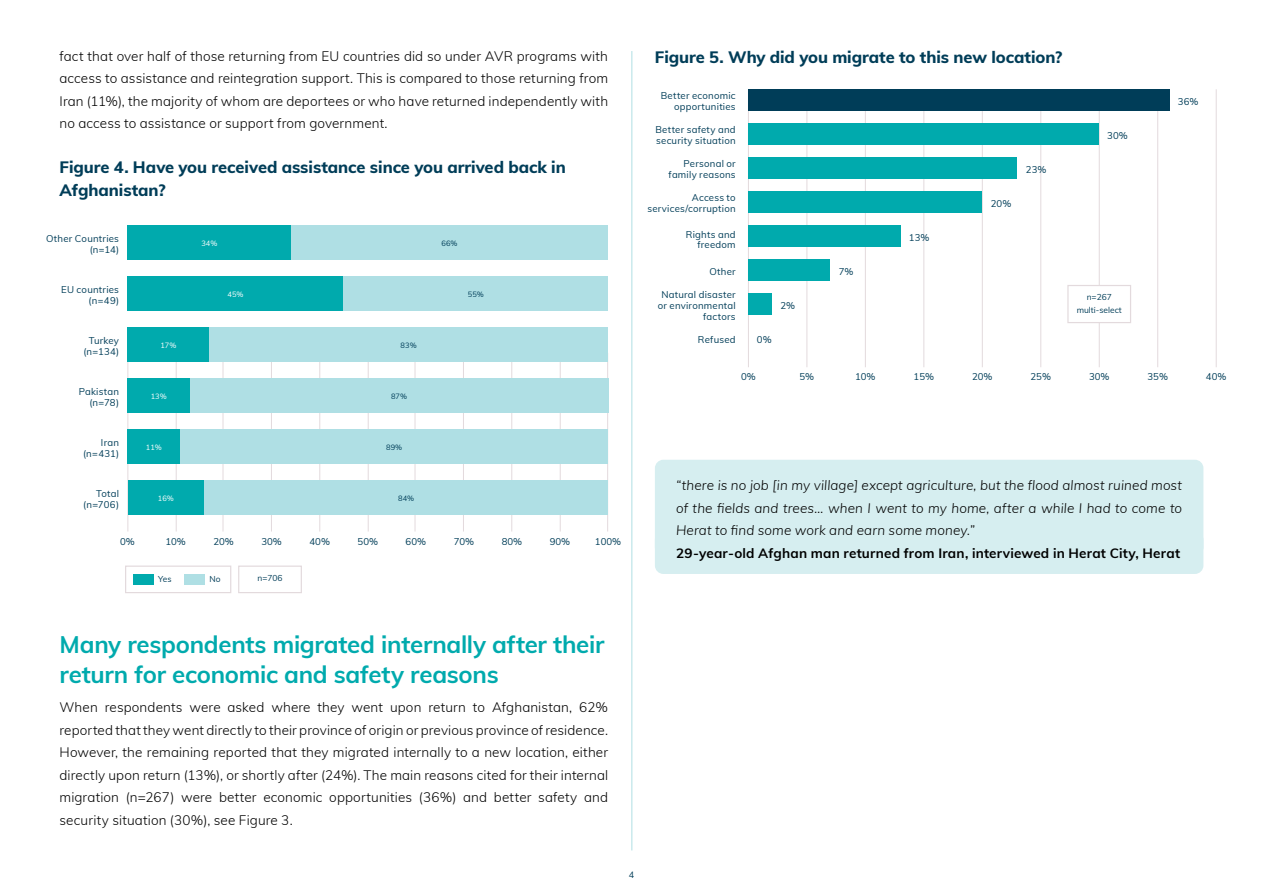
<style>
.page{position:relative;width:1263px;height:893px;background:#fff}
.page>*{position:absolute;margin:0;border:0;box-sizing:border-box;transform-origin:0 0}
.t1{font:700 24px/30px "Muli";letter-spacing:-.01em;color:#00aaad}
.t2{font:800 16.5px/22.5px "Muli";letter-spacing:-.005em;color:#003d58}
.t3{font:300 13.5px/22.5px "Muli";letter-spacing:.01em;color:#000;text-align:justify}
.t4{font:italic 300 13.5px/22.5px "Muli";letter-spacing:.01em;color:#000;text-align:justify}
.t5{font:700 13.5px "Muli";letter-spacing:.015em;color:#000}
.t6{font:9.6px/10.8px "Muli";letter-spacing:.025em;color:#003d58;text-align:right}
.t7{font:9px "Muli";color:#003d58}
.t8{font:8.4px/13.6px "Muli";color:#003d58;text-align:center}
.t9{font:7.5px "Muli";color:#fff}
.t10{font:7.5px "Muli";color:#003d58}
</style>
<div class="page">
<hr style="left:631px;top:51px;width:1px;height:799px;background:#afdfe4">
<div style="left:655px;top:460px;width:548px;height:96px;background:#d6eef0;border-radius:9px"></div>
<div style="left:655px;top:531px;width:548px;height:43px;background:#d6eef0;border-radius:9px"></div>
<hr style="left:127px;top:353px;width:1px;height:178px;background:#e3dadd">
<hr style="left:176px;top:353px;width:1px;height:178px;background:#e3dadd">
<hr style="left:223px;top:353px;width:1px;height:178px;background:#e3dadd">
<hr style="left:271px;top:353px;width:1px;height:178px;background:#e3dadd">
<hr style="left:319px;top:353px;width:1px;height:178px;background:#e3dadd">
<hr style="left:368px;top:353px;width:1px;height:178px;background:#e3dadd">
<hr style="left:415px;top:353px;width:1px;height:178px;background:#e3dadd">
<hr style="left:463px;top:353px;width:1px;height:178px;background:#e3dadd">
<hr style="left:511px;top:353px;width:1px;height:178px;background:#e3dadd">
<hr style="left:560px;top:353px;width:1px;height:178px;background:#e3dadd">
<hr style="left:607px;top:353px;width:1px;height:178px;background:#e3dadd">
<div style="left:128px;top:225px;width:163px;height:34px;background:#00aaad"></div>
<div style="left:291px;top:225px;width:317px;height:34px;background:#afdfe4"></div>
<div style="left:128px;top:276px;width:216px;height:34px;background:#00aaad"></div>
<div style="left:344px;top:276px;width:264px;height:34px;background:#afdfe4"></div>
<div style="left:128px;top:327px;width:81px;height:34px;background:#00aaad"></div>
<div style="left:209px;top:327px;width:399px;height:34px;background:#afdfe4"></div>
<div style="left:128px;top:378px;width:62px;height:34px;background:#00aaad"></div>
<div style="left:190px;top:378px;width:418px;height:34px;background:#afdfe4"></div>
<div style="left:128px;top:429px;width:52px;height:34px;background:#00aaad"></div>
<div style="left:180px;top:429px;width:428px;height:34px;background:#afdfe4"></div>
<div style="left:128px;top:480px;width:76px;height:34px;background:#00aaad"></div>
<div style="left:204px;top:480px;width:404px;height:34px;background:#afdfe4"></div>
<div style="left:125px;top:566px;width:106px;height:27px;background:#fff;border:1px solid #e3dadd"></div>
<div style="left:134px;top:574px;width:20px;height:10px;background:#00aaad"></div>
<div style="left:185px;top:574px;width:20px;height:10px;background:#afdfe4"></div>
<div style="left:238px;top:566px;width:64px;height:27px;background:#fff;border:1px solid #e3dadd"></div>
<hr style="left:748px;top:89px;width:1px;height:278px;background:#e3dadd">
<hr style="left:806px;top:89px;width:1px;height:278px;background:#e3dadd">
<hr style="left:865px;top:89px;width:1px;height:278px;background:#e3dadd">
<hr style="left:923px;top:89px;width:1px;height:278px;background:#e3dadd">
<hr style="left:982px;top:89px;width:1px;height:278px;background:#e3dadd">
<hr style="left:1040px;top:89px;width:1px;height:278px;background:#e3dadd">
<hr style="left:1099px;top:89px;width:1px;height:278px;background:#e3dadd">
<hr style="left:1157px;top:89px;width:1px;height:278px;background:#e3dadd">
<hr style="left:1216px;top:89px;width:1px;height:278px;background:#e3dadd">
<div style="left:748px;top:89px;width:421px;height:22px;background:#003d58"></div>
<div style="left:748px;top:123px;width:351px;height:22px;background:#00aaad"></div>
<div style="left:748px;top:157px;width:269px;height:22px;background:#00aaad"></div>
<div style="left:748px;top:191px;width:234px;height:22px;background:#00aaad"></div>
<div style="left:748px;top:225px;width:152px;height:22px;background:#00aaad"></div>
<div style="left:748px;top:259px;width:82px;height:22px;background:#00aaad"></div>
<div style="left:748px;top:293px;width:24px;height:22px;background:#00aaad"></div>
<div style="left:1067px;top:285px;width:64px;height:38px;background:#fff;border:1px solid #e3dadd"></div>
<p class="t3" style="left:60px;top:44px;width:550px">fact that over half of those returning from EU countries did so under AVR programs with access to assistance and reintegration support. This is compared to those returning from Iran (11%), the majority of whom are deportees or who have returned independently with no access to assistance or support from government.</p>
<p class="t2" style="left:60px;top:155px;width:508px">Figure 4. Have you received assistance since you arrived back in<br>Afghanistan?</p>
<p class="t6" style="left:46px;top:232px;width:74px">Other Countries (n=14)</p>
<p class="t6" style="left:61px;top:283px;width:59px">EU countries (n=49)</p>
<p class="t6" style="left:83px;top:335px;width:37px;text-align:center">Turkey (n=134)</p>
<p class="t6" style="left:79px;top:386px;width:42px">Pakistan (n=78)</p>
<p class="t6" style="left:83px;top:437px;width:37px">Iran (n=431)</p>
<p class="t6" style="left:83px;top:488px;width:37px">Total (n=706)</p>
<p class="t9" style="left:201px;top:238px;width:18px">34%</p>
<p class="t10" style="left:442px;top:238px;width:18px">66%</p>
<p class="t9" style="left:228px;top:289px;width:18px">45%</p>
<p class="t10" style="left:468px;top:289px;width:18px">55%</p>
<p class="t9" style="left:160px;top:340px;width:18px">17%</p>
<p class="t10" style="left:401px;top:340px;width:18px">83%</p>
<p class="t9" style="left:151px;top:391px;width:18px">13%</p>
<p class="t10" style="left:391px;top:391px;width:18px">87%</p>
<p class="t9" style="left:146px;top:442px;width:18px">11%</p>
<p class="t10" style="left:386px;top:442px;width:18px">89%</p>
<p class="t9" style="left:158px;top:493px;width:18px">16%</p>
<p class="t10" style="left:398px;top:493px;width:18px">84%</p>
<p class="t6" style="left:120px;top:536px;width:16px">0%</p>
<p class="t6" style="left:165px;top:536px;width:22px">10%</p>
<p class="t6" style="left:213px;top:536px;width:22px">20%</p>
<p class="t6" style="left:261px;top:536px;width:22px">30%</p>
<p class="t6" style="left:309px;top:536px;width:22px">40%</p>
<p class="t6" style="left:358px;top:536px;width:22px">50%</p>
<p class="t6" style="left:406px;top:536px;width:22px">60%</p>
<p class="t6" style="left:454px;top:536px;width:22px">70%</p>
<p class="t6" style="left:502px;top:536px;width:22px">80%</p>
<p class="t6" style="left:550px;top:536px;width:22px">90%</p>
<p class="t6" style="left:595px;top:536px;width:28px">100%</p>
<p class="t8" style="left:158px;top:572px;width:15px">Yes</p>
<p class="t8" style="left:209px;top:572px;width:13px">No</p>
<p class="t8" style="left:257px;top:571px;width:27px">n=706</p>
<p class="t2" style="left:655px;top:45px;width:409px">Figure 5. Why did you migrate to this new location?</p>
<p class="t6" style="left:661px;top:90px;width:76px">Better economic opportunities</p>
<p class="t6" style="left:655px;top:124px;width:82px;text-align:left">Better safety and security situation</p>
<p class="t6" style="left:669px;top:158px;width:69px">Personal or family reasons</p>
<p class="t6" style="left:647px;top:192px;width:90px">Access to services/corruption</p>
<p class="t6" style="left:686px;top:228px;width:51px">Rights and freedom</p>
<p class="t6" style="left:709px;top:266px;width:28px">Other</p>
<p class="t6" style="left:658px;top:289px;width:79px">Natural disaster or environmental factors</p>
<p class="t6" style="left:698px;top:334px;width:39px">Refused</p>
<p class="t6" style="left:780px;top:300px;width:16px">2%</p>
<p class="t6" style="left:757px;top:334px;width:16px">0%</p>
<p class="t6" style="left:839px;top:265px;width:16px">7%</p>
<p class="t6" style="left:909px;top:231px;width:22px">13%</p>
<p class="t6" style="left:991px;top:197px;width:22px">20%</p>
<p class="t6" style="left:1026px;top:163px;width:22px">23%</p>
<p class="t6" style="left:1107px;top:129px;width:22px">30%</p>
<p class="t8" style="left:1077px;top:289px;width:47px">n=267 multi-select</p>
<p class="t6" style="left:1178px;top:95px;width:22px">36%</p>
<p class="t6" style="left:741px;top:371px;width:16px">0%</p>
<p class="t6" style="left:799px;top:371px;width:16px">5%</p>
<p class="t6" style="left:855px;top:371px;width:22px">10%</p>
<p class="t6" style="left:913px;top:371px;width:22px">15%</p>
<p class="t6" style="left:972px;top:371px;width:22px">20%</p>
<p class="t6" style="left:1030px;top:371px;width:22px">25%</p>
<p class="t6" style="left:1089px;top:371px;width:22px">30%</p>
<p class="t6" style="left:1147px;top:371px;width:22px">35%</p>
<p class="t6" style="left:1206px;top:371px;width:22px">40%</p>
<p class="t4" style="left:676px;top:474px;width:507px">“there is no job [in my village] except agriculture, but the flood almost ruined most of the fields and trees… when I went to my home, after a while I had to come to Herat to find some work and earn some money.”</p>
<p class="t5" style="left:676px;top:543px;width:505px">29-year-old Afghan man returned from Iran, interviewed in Herat City, Herat</p>
<h1 class="t1" style="left:60px;top:628px;width:546px">Many respondents migrated internally after their return for economic and safety reasons</h1>
<p class="t3" style="left:60px;top:695px;width:550px">When respondents were asked where they went upon return to Afghanistan, 62% reported that they went directly to their province of origin or previous province of residence.<br>However, the remaining reported that they migrated internally to a new location, either directly upon return (13%), or shortly after (24%). The main reasons cited for their internal migration (n=267) were better economic opportunities (36%) and better safety and security situation (30%), see Figure 3.</p>
<p class="t7" style="left:629px;top:868px;width:7px">4</p>
</div>
